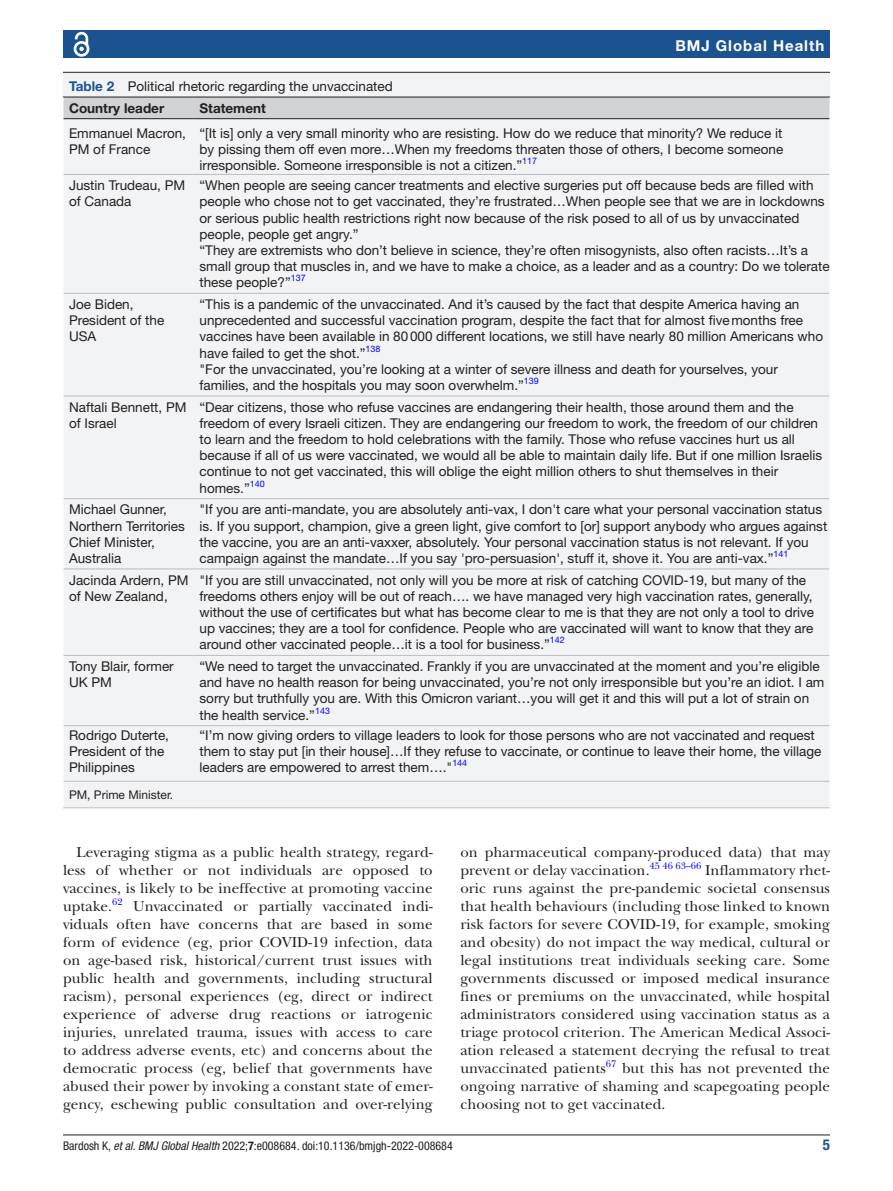
<style>
.page{position:relative;width:893px;height:1191px;background:#fff}
.page>*{position:absolute;margin:0;border:0;box-sizing:border-box;transform-origin:0 0}
.t1{font:15px/18px "New Baskerville";letter-spacing:.005em;color:#231f20;text-align:justify}
.t2{font:700 15px "Helvetica Neue LT Std";letter-spacing:.065em;color:#fff}
.t3{font:700 condensed 15px "Helvetica Neue LT Std";color:#1b5391}
.t4{font:13.5px/16.2px "Helvetica Neue LT Std";color:#231f20}
.t5{font:700 13.5px "Helvetica Neue LT Std";color:#231f20}
.t6{font:condensed 12px "Helvetica Neue LT Std";color:#231f20}
.t7{font:12px "Helvetica Neue LT Std";color:#231f20}
.t8{font:9.9px "New Baskerville";letter-spacing:.005em;color:#00f}
.t9{font:9px "Helvetica Neue LT Std";color:#00f}
.s1{font-weight:700;color:#1b5391}
.s2{font-weight:700}
.s3{font-style:italic}
</style>
<div class="page">
<hr style="left:63px;top:1134px;width:767px;height:1px;background:#231f20">
<div style="left:63px;top:31px;width:767px;height:27px;background:#1b5391"></div>
<svg style="left:73px;top:31px;width:17px;height:26px"></svg>
<div style="left:63px;top:73px;width:767px;height:735px;background:#f2f3f4"></div>
<hr style="left:63px;top:72px;width:767px;height:1px;background:#231f20">
<hr style="left:63px;top:174px;width:131px;height:1px;background:#bcbdc0">
<hr style="left:194px;top:174px;width:636px;height:1px;background:#bcbdc0">
<hr style="left:63px;top:293px;width:131px;height:1px;background:#bcbdc0">
<hr style="left:194px;top:293px;width:636px;height:1px;background:#bcbdc0">
<hr style="left:63px;top:396px;width:131px;height:1px;background:#bcbdc0">
<hr style="left:194px;top:396px;width:636px;height:1px;background:#bcbdc0">
<hr style="left:63px;top:498px;width:131px;height:1px;background:#bcbdc0">
<hr style="left:194px;top:498px;width:636px;height:1px;background:#bcbdc0">
<hr style="left:63px;top:568px;width:131px;height:1px;background:#bcbdc0">
<hr style="left:194px;top:568px;width:636px;height:1px;background:#bcbdc0">
<hr style="left:63px;top:655px;width:131px;height:1px;background:#bcbdc0">
<hr style="left:194px;top:655px;width:636px;height:1px;background:#bcbdc0">
<hr style="left:63px;top:725px;width:131px;height:1px;background:#bcbdc0">
<hr style="left:194px;top:725px;width:636px;height:1px;background:#bcbdc0">
<hr style="left:63px;top:781px;width:131px;height:1px;background:#bcbdc0">
<hr style="left:194px;top:781px;width:636px;height:1px;background:#bcbdc0">
<hr style="left:63px;top:807px;width:130px;height:1px;background:#bcbdc0">
<hr style="left:194px;top:807px;width:636px;height:1px;background:#bcbdc0">
<hr style="left:63px;top:119px;width:1px;height:55px;background:#fff">
<hr style="left:63px;top:174px;width:1px;height:119px;background:#fff">
<hr style="left:63px;top:293px;width:1px;height:103px;background:#fff">
<hr style="left:63px;top:396px;width:1px;height:102px;background:#fff">
<hr style="left:63px;top:498px;width:1px;height:71px;background:#fff">
<hr style="left:63px;top:569px;width:1px;height:86px;background:#fff">
<hr style="left:63px;top:655px;width:1px;height:70px;background:#fff">
<hr style="left:63px;top:725px;width:1px;height:56px;background:#fff">
<svg style="left:63px;top:97px;width:767px;height:22px;background:#c6c7c9"></svg>
<p class="t4" style="left:69px;top:75px;width:325px;line-height:22px"><span class="s1">Table 2</span> Political rhetoric regarding the unvaccinated<br><span class="s2">Country leader</span></p>
<p class="t5" style="left:200px;top:99px;width:68px">Statement</p>
<p class="t2" style="left:675px;top:36px;width:150px">BMJ Global Health</p>
<p class="t4" style="left:69px;top:124px;width:119px">Emmanuel Macron,<br>PM of France</p>
<p class="t4" style="left:200px;top:124px;width:585px;text-align:justify">“[It is] only a very small minority who are resisting. How do we reduce that minority? We reduce it by pissing them off even more…When my freedoms threaten those of others, I become someone irresponsible. Someone irresponsible is not a citizen.”</p>
<p class="t9" style="left:522px;top:155px;width:16px">117</p>
<p class="t4" style="left:69px;top:177px;width:118px">Justin Trudeau, PM of Canada</p>
<p class="t4" style="left:200px;top:177px;width:632px">“When people are seeing cancer treatments and elective surgeries put off because beds are filled with people who chose not to get vaccinated, they’re frustrated…When people see that we are in lockdowns or serious public health restrictions right now because of the risk posed to all of us by unvaccinated people, people get angry.”<br>“They are extremists who don’t believe in science, they’re often misogynists, also often racists…It’s a small group that muscles in, and we have to make a choice, as a leader and as a country: Do we tolerate these people?”<sup>137</sup></p>
<p class="t4" style="left:69px;top:296px;width:97px">Joe Biden,<br>President of the<br>USA</p>
<p class="t4" style="left:200px;top:296px;width:625px">“This is a pandemic of the unvaccinated. And it’s caused by the fact that despite America having an unprecedented and successful vaccination program, despite the fact that for almost fivemonths free vaccines have been available in 80000 different locations, we still have nearly 80 million Americans who have failed to get the shot.”<sup>138<br></sup>"For the unvaccinated, you’re looking at a winter of severe illness and death for yourselves, your families, and the hospitals you may soon overwhelm.”<sup>139</sup></p>
<p class="t4" style="left:69px;top:398px;width:119px">Naftali Bennett, PM of Israel</p>
<p class="t4" style="left:200px;top:398px;width:624px">“Dear citizens, those who refuse vaccines are endangering their health, those around them and the freedom of every Israeli citizen. They are endangering our freedom to work, the freedom of our children to learn and the freedom to hold celebrations with the family. Those who refuse vaccines hurt us all because if all of us were vaccinated, we would all be able to maintain daily life. But if one million Israelis continue to not get vaccinated, this will oblige the eight million others to shut themselves in their homes.”<sup>140</sup></p>
<p class="t4" style="left:69px;top:501px;width:117px">Michael Gunner,<br>Northern Territories<br>Chief Minister,<br>Australia</p>
<p class="t4" style="left:200px;top:501px;width:629px">"If you are anti-mandate, you are absolutely anti-vax, I don't care what your personal vaccination status is. If you support, champion, give a green light, give comfort to [or] support anybody who argues against the vaccine, you are an anti-vaxxer, absolutely. Your personal vaccination status is not relevant. If you campaign against the mandate…If you say 'pro-persuasion', stuff it, shove it. You are anti-vax.”</p>
<p class="t9" style="left:773px;top:548px;width:16px">141</p>
<p class="t4" style="left:69px;top:571px;width:121px">Jacinda Ardern, PM of New Zealand,</p>
<p class="t4" style="left:200px;top:571px;width:616px">"If you are still unvaccinated, not only will you be more at risk of catching COVID-19, but many of the freedoms others enjoy will be out of reach…. we have managed very high vaccination rates, generally, without the use of certificates but what has become clear to me is that they are not only a tool to drive up vaccines; they are a tool for confidence. People who are vaccinated will want to know that they are around other vaccinated people…it is a tool for business.”</p>
<p class="t9" style="left:550px;top:635px;width:16px">142</p>
<p class="t4" style="left:69px;top:658px;width:106px">Tony Blair, former<br>UK PM</p>
<p class="t4" style="left:200px;top:658px;width:626px">“We need to target the unvaccinated. Frankly if you are unvaccinated at the moment and you’re eligible and have no health reason for being unvaccinated, you’re not only irresponsible but you’re an idiot. I am sorry but truthfully you are. With this Omicron variant…you will get it and this will put a lot of strain on the health service.”<sup>143</sup></p>
<p class="t4" style="left:69px;top:726px;width:102px">Rodrigo Duterte,<br>President of the<br>Philippines</p>
<p class="t4" style="left:200px;top:726px;width:623px">“I’m now giving orders to village leaders to look for those persons who are not vaccinated and request them to stay put [in their house]…If they refuse to vaccinate, or continue to leave their home, the village leaders are empowered to arrest them…."<sup>144</sup></p>
<p class="t7" style="left:69px;top:787px;width:106px">PM, Prime Minister.</p>
<p class="t1" style="left:63px;top:843px;width:371px;text-indent:14px">Leveraging stigma as a public health strategy, regard&shy;less of whether or not individuals are opposed to vaccines, is likely to be ineffective at promoting vaccine uptake.</p>
<p class="t8" style="left:112px;top:895px;width:12px">62</p>
<p class="t1" style="left:63px;top:897px;width:371px;text-indent:70px">Unvaccinated or partially vaccinated indi&shy;viduals often have concerns that are based in some form of evidence (eg, prior COVID-19 infection, data on age-based risk, historical/current trust issues with public health and governments, including structural racism), personal experiences (eg, direct or indirect experience of adverse drug reactions or iatrogenic injuries, unrelated trauma, issues with access to care to address adverse events, etc) and concerns about the democratic process (eg, belief that governments have abused their power by invoking a constant state of emer&shy;gency, eschewing public consultation and over-relying</p>
<p class="t1" style="left:460px;top:843px;width:371px">on pharmaceutical company-produced data) that may prevent or delay vaccination.</p>
<p class="t8" style="left:650px;top:859px;width:53px">45 46 63–66</p>
<p class="t1" style="left:460px;top:861px;width:371px;text-indent:245px">Inflammatory rhet&shy;oric runs against the pre-pandemic societal consensus that health behaviours (including those linked to known risk factors for severe COVID-19, for example, smoking and obesity) do not impact the way medical, cultural or legal institutions treat individuals seeking care. Some governments discussed or imposed medical insurance fines or premiums on the unvaccinated, while hospital administrators considered using vaccination status as a triage protocol criterion. The American Medical Associ&shy;ation released a statement decrying the refusal to treat unvaccinated patients<sup>67</sup> but this has not prevented the ongoing narrative of shaming and scapegoating people choosing not to get vaccinated.</p>
<p class="t6" style="left:63px;top:1138px;width:391px">Bardosh K, <span class="s3">et al</span>. <span class="s3">BMJ Global Health</span> 2022;<span class="s2">7</span>:e008684. doi:10.1136/bmjgh-2022-008684</p>
<p class="t3" style="left:823px;top:1135px;width:9px">5</p>
</div>
